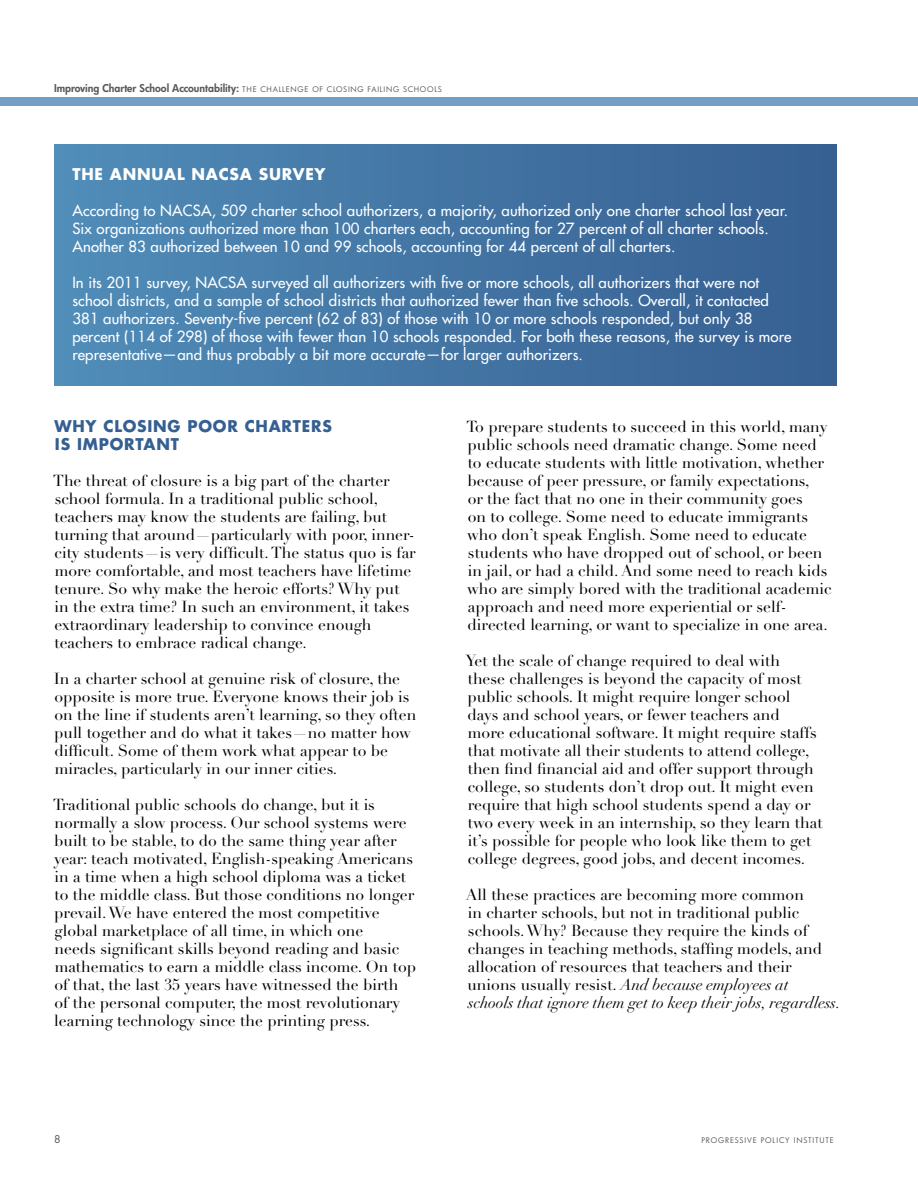
<style>
.page{position:relative;width:918px;height:1188px;background:#fff}
.page>*{position:absolute;margin:0;border:0;box-sizing:border-box;transform-origin:0 0}
.t1{font:15.75px/18px "Didot LH";color:#000}
.t2{font:700 15.75px "Futura";letter-spacing:.05em;color:#365f92}
.t3{font:700 15.75px "Futura";letter-spacing:.05em;color:#fff}
.t4{font:15px/18px "Futura";letter-spacing:.01em;color:#fff}
.t5{font:10.5px "Futura Hv";color:#58595b}
.t6{font:10.5px "Futura";color:#58595b}
.t7{font:7.5px "Futura Bk";letter-spacing:.11em;color:#58595b}
.s1{font-family:"Futura Bk";font-size:7.5px}
.s2{font-style:italic}
</style>
<div class="page">
<div style="left:0;top:97px;width:918px;height:8px;background:#749fc5"></div>
<div style="left:54px;top:144px;width:783px;height:241px;background:linear-gradient(to right,#518db8,#365f91)"></div>
<p class="t5" style="left:54px;top:81px;width:390px">Improving Charter School Accountability: <span class="s1">THE C HALLENGE OF C LOSING FAILING S CHOOLS</span></p>
<p class="t3" style="left:72px;top:164px;width:254px">THE ANN UAL NACSA SURVEY</p>
<p class="t4" style="left:72px;top:202px;width:717px">According to NACSA, 509 charter school authorizers, a majority, authorized only one charter school last year.<br>Six organizations authorized more than 100 charters each, accounting for 27 percent of all charter schools.<br>Another 83 authorized between 10 and 99 schools, accounting for 44 percent of all charters.</p>
<p class="t4" style="left:72px;top:274px;width:721px">In its 2011 survey, NACSA surveyed all authorizers with five or more schools, all authorizers that were not school districts, and a sample of school districts that authorized fewer than five schools. Overall, it contacted 381 authorizers. Seventy-five percent (62 of 83) of those with 10 or more schools responded, but only 38 percent (114 of 298) of those with fewer than 10 schools responded. For both these reasons, the survey is more representative—and thus probably a bit more accurate—for larger authorizers.</p>
<p class="t2" style="left:54px;top:416px;width:95px">WHY CLOSING</p>
<p class="t2" style="left:187px;top:416px;width:144px">POOR CHARTERS</p>
<p class="t2" style="left:55px;top:434px;width:123px">IS IMPORTANT</p>
<p class="t1" style="left:53px;top:472px;width:364px">The threat of closure is a big part of the charter school formula. In a traditional public school, teachers may know the students are failing, but turning that around—particularly with poor, inner&shy;city students—is very difficult. The status quo is far more comfortable, and most teachers have lifetime tenure. So why make the heroic efforts? Why put in the extra time? In such an environment, it takes extraordinary leadership to convince enough teachers to embrace radical change.</p>
<p class="t1" style="left:54px;top:670px;width:364px">In a charter school at genuine risk of closure, the opposite is more true. Everyone knows their job is on the line if students aren’t learning, so they often pull together and do what it takes—no matter how difficult. Some of them work what appear to be miracles, particularly in our inner cities.</p>
<p class="t1" style="left:53px;top:796px;width:364px">Traditional public schools do change, but it is normally a slow process. Our school systems were built to be stable, to do the same thing year after year: teach motivated, English-speaking Americans in a time when a high school diploma was a ticket to the middle class. But those conditions no longer prevail. We have entered the most competitive global marketplace of all time, in which one<br>needs significant skills beyond reading and basic mathematics to earn a middle class income. On top of that, the last 35 years have witnessed the birth<br>of the personal computer, the most revolutionary learning technology since the printing press.</p>
<p class="t1" style="left:467px;top:418px;width:367px">To prepare students to succeed in this world, many public schools need dramatic change. Some need to educate students with little motivation, whether because of peer pressure, or family expectations,<br>or the fact that no one in their community goes<br>on to college. Some need to educate immigrants who don’t speak English. Some need to educate students who have dropped out of school, or been in jail, or had a child. And some need to reach kids who are simply bored with the traditional academic approach and need more experiential or self&shy;directed learning, or want to specialize in one area.</p>
<p class="t1" style="left:465px;top:652px;width:359px">Yet the scale of change required to deal with<br>these challenges is beyond the capacity of most public schools. It might require longer school days and school years, or fewer teachers and<br>more educational software. It might require staffs that motivate all their students to attend college, then find financial aid and offer support through college, so students don’t drop out. It might even require that high school students spend a day or two every week in an internship, so they learn that it’s possible for people who look like them to get college degrees, good jobs, and decent incomes.</p>
<p class="t1" style="left:466px;top:886px;width:376px">All these practices are becoming more common<br>in charter schools, but not in traditional public schools. Why? Because they require the kinds of changes in teaching methods, staffing models, and allocation of resources that teachers and their unions usually resist. <span class="s2">And because employees at<br>schools that ignore them get to keep their jobs, regardless.</span></p>
<p class="t6" style="left:54px;top:1133px;width:8px">8</p>
<p class="t7" style="left:701px;top:1136px;width:134px">PROGRESSIVE POLICY I NSTITUTE</p>
</div>
